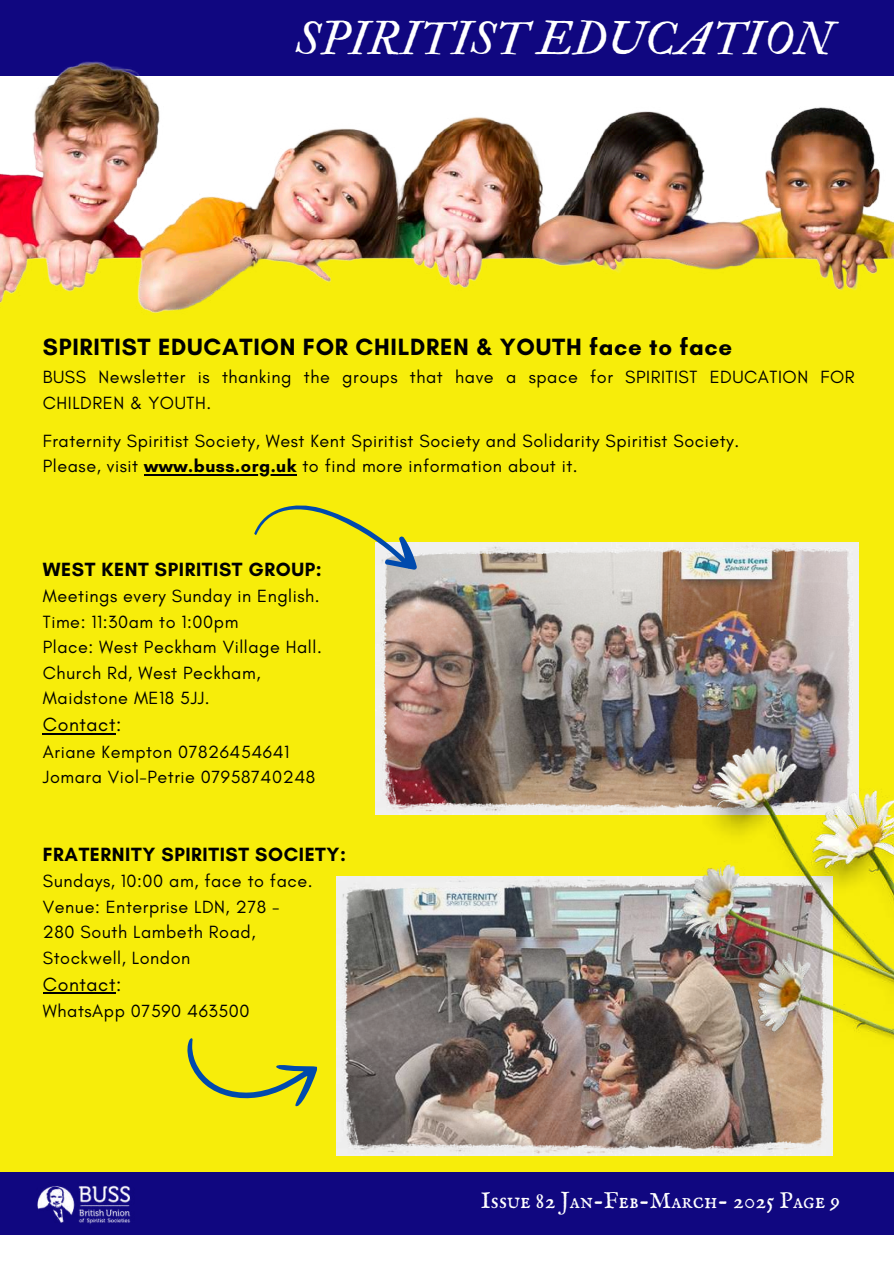
<style>
.page{position:relative;width:894px;height:1264px;background:#fff}
.page>*{position:absolute;margin:0;border:0;box-sizing:border-box;transform-origin:0 0}
.t1{font:46.35px "IM FELL Double Pica Italic";color:#fff}
.t2{font:700 24px "Glacial Indifference";letter-spacing:.03em;color:#000}
.t3{font:23.1px "IM FELL English SC";color:#fff}
.t4{font:700 19.5px "Glacial Indifference";letter-spacing:.03em;color:#000}
.t5{font:19.5px "Glacial Indifference";letter-spacing:.03em;color:#000}
.t6{font:18px/25.5px "Glacial Indifference";letter-spacing:.03em;color:#000}
.s1{font-weight:700}
</style>
<div class="page">
<div style="left:0;top:0;width:893px;height:75px;background:#100780"></div>
<div style="left:0;top:1171px;width:893px;height:63px;background:#100780"></div>
<img style="left:37px;top:1185px;width:94px;height:39px">
<div style="left:0;top:257px;width:893px;height:914px;background:#f7ed0a"></div>
<hr style="left:144px;top:474px;width:153px;height:1px;background:#000">
<hr style="left:43px;top:732px;width:73px;height:2px;background:#000">
<svg style="left:43px;top:992px;width:15px;height:1px"></svg>
<hr style="left:58px;top:992px;width:58px;height:1px;background:#000">
<img style="left:0;top:61px;width:893px;height:252px">
<img style="left:375px;top:542px;width:483px;height:272px">
<img style="left:336px;top:876px;width:330px;height:279px">
<svg style="left:187px;top:1038px;width:130px;height:69px"></svg>
<svg style="left:246px;top:474px;width:180px;height:157px"></svg>
<img style="left:666px;top:746px;width:227px;height:426px">
<h1 class="t1" style="left:296px;top:10px;width:539px">SPIRITIST EDUCATION</h1>
<h2 class="t2" style="left:43px;top:332px;width:690px">SPIRITIST EDUCATION FOR CHILDREN &amp; YOUTH face to face</h2>
<p class="t6" style="left:43px;top:364px;width:813px">BUSS Newsletter is thanking the groups that have a space for SPIRITIST EDUCATION FOR<br>CHILDREN &amp; YOUTH.</p>
<p class="t6" style="left:43px;top:428px;width:697px">Fraternity Spiritist Society, West Kent Spiritist Society and Solidarity Spiritist Society.<br>Please, visit <span class="s1">www.buss.org.uk</span> to find more information about it.</p>
<p class="t4" style="left:43px;top:557px;width:280px">WEST KENT SPIRITIST GROUP:</p>
<p class="t6" style="left:43px;top:583px;width:280px">Meetings every Sunday in English.<br>Time: 11:30am to 1:00pm<br>Place: West Peckham Village Hall.<br>Church Rd, West Peckham,<br>Maidstone ME18 5JJ.</p>
<p class="t5" style="left:43px;top:712px;width:80px">Contact:</p>
<p class="t6" style="left:43px;top:738px;width:274px">Ariane Kempton 07826454641<br>Jomara Viol-Petrie 07958740248</p>
<p class="t4" style="left:43px;top:842px;width:305px">FRATERNITY SPIRITIST SOCIETY:</p>
<p class="t6" style="left:43px;top:868px;width:271px">Sundays, 10:00 am, face to face.<br>Venue: Enterprise LDN, 278 -<br>280 South Lambeth Road,<br>Stockwell, London</p>
<p class="t5" style="left:43px;top:972px;width:80px">Contact:</p>
<p class="t6" style="left:43px;top:998px;width:208px">WhatsApp 07590 463500</p>
<p class="t3" style="left:481px;top:1187px;width:361px">Issue 82 Jan-Feb-March- 2025 Page 9</p>
</div>
